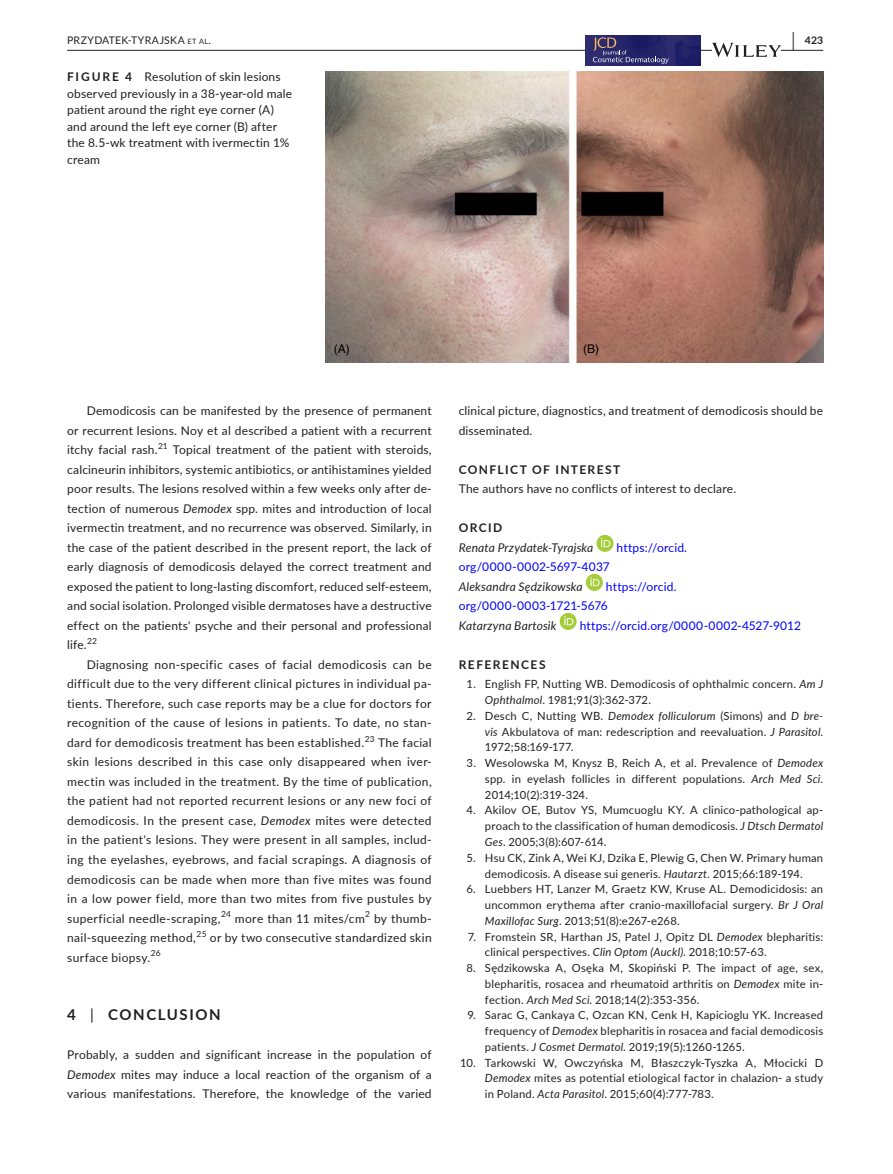
<style>
.page{position:relative;width:893px;height:1174px;background:#fff}
.page>*{position:absolute;margin:0;border:0;box-sizing:border-box;transform-origin:0 0}
.t1{font:700 19.5px "Lato";color:#231f20;scale:.48 1}
.t2{font:700 15px "Lato";letter-spacing:.11em;color:#231f20}
.t3{font:12px/19.5px "Lato";letter-spacing:.015em;color:#231f20;text-align:justify}
.t4{font:12px/19.5px "Lato";letter-spacing:.015em;color:#00f}
.t5{font:italic 12px "Lato";letter-spacing:.015em;color:#231f20}
.t6{font:700 12px "Lato";letter-spacing:.115em;color:#231f20}
.t7{font:12px "Helvetica";color:#000}
.t8{font:11.25px/15.8px "Lato";letter-spacing:.015em;color:#231f20;text-align:justify}
.t9{font:10.5px "Lato";letter-spacing:.025em;color:#231f20}
.t10{font:700 10.5px "Lato";color:#231f20}
.t11{font:8.4px "Lato";color:#231f20}
.s1{font-size:7.35px}
.s2{font-weight:700}
.s3{font-style:italic}
.s4{font-weight:400}
</style>
<div class="page">
<hr style="left:67px;top:50px;width:756px;height:1px;background:#231f20">
<img style="left:585px;top:35px;width:115px;height:30px">
<svg style="left:593px;top:37px;width:76px;height:27px;background:#3c3a73"></svg>
<svg style="left:712px;top:43px;width:69px;height:14px"></svg>
<svg style="left:596px;top:535px;width:17px;height:17px"></svg>
<svg style="left:601px;top:538px;width:9px;height:9px"></svg>
<div style="left:586px;top:574px;width:17px;height:17px;background:#a5cd39;border-radius:50%"></div>
<svg style="left:590px;top:577px;width:10px;height:9px"></svg>
<svg style="left:560px;top:613px;width:17px;height:17px"></svg>
<svg style="left:564px;top:616px;width:9px;height:9px"></svg>
<img style="left:326px;top:72px;width:497px;height:291px">
<h1 class="t1" style="left:792px;top:25px;width:7px">|</h1>
<p class="t9" style="left:67px;top:33px;width:145px">PRZYDATEK-TYRAJSKA <span class="s1">et al</span>.</p>
<p class="t10" style="left:805px;top:33px;width:20px">423</p>
<p class="t3" style="left:67px;top:68px;width:226px;line-height:16.5px;text-align:left"><span class="s2">FIGURE 4</span> Resolution of skin lesions observed previously in a 38-year-old male patient around the right eye corner (A) and around the left eye corner (B) after the 8.5-wk treatment with ivermectin 1% cream</p>
<p class="t7" style="left:334px;top:341px;width:17px">(A)</p>
<p class="t7" style="left:583px;top:341px;width:17px">(B)</p>
<p class="t3" style="left:67px;top:401px;width:366px;text-indent:20px">Demodicosis can be manifested by the presence of permanent or recurrent lesions. Noy et al described a patient with a recurrent itchy facial rash.</p>
<p class="t11" style="left:158px;top:440px;width:11px">21</p>
<p class="t3" style="left:67px;top:440px;width:366px;text-indent:106px">Topical treatment of the patient with steroids, calcineurin inhibitors, systemic antibiotics, or antihistamines yielded poor results. The lesions resolved within a few weeks only after de&shy;tection of numerous <span class="s3">Demodex</span> spp. mites and introduction of local ivermectin treatment, and no recurrence was observed. Similarly, in the case of the patient described in the present report, the lack of early diagnosis of demodicosis delayed the correct treatment and exposed the patient to long-lasting discomfort, reduced self-esteem, and social isolation. Prolonged visible dermatoses have a destructive effect on the patients' psyche and their personal and professional life.</p>
<p class="t11" style="left:87px;top:635px;width:11px">22</p>
<p class="t3" style="left:67px;top:654px;width:366px;text-indent:20px">Diagnosing non-specific cases of facial demodicosis can be difficult due to the very different clinical pictures in individual pa&shy;tients. Therefore, such case reports may be a clue for doctors for recognition of the cause of lesions in patients. To date, no stan&shy;dard for demodicosis treatment has been established.</p>
<p class="t11" style="left:365px;top:732px;width:11px">23</p>
<p class="t3" style="left:67px;top:732px;width:366px;text-indent:311px">The facial skin lesions described in this case only disappeared when iver&shy;mectin was included in the treatment. By the time of publication, the patient had not reported recurrent lesions or any new foci of demodicosis. In the present case, <span class="s3">Demodex</span> mites were detected in the patient's lesions. They were present in all samples, includ&shy;ing the eyelashes, eyebrows, and facial scrapings. A diagnosis of demodicosis can be made when more than five mites was found in a low power field, more than two mites from five pustules by superficial needle-scraping,<sup>24</sup> more than 11 mites/cm<sup>2</sup> by thumb&shy;nail-squeezing method,<sup>25</sup> or by two consecutive standardized skin surface biopsy.<sup>26</sup></p>
<p class="t2" style="left:67px;top:1003px;width:155px">4 <span class="s4">|</span> CONCLUSION</p>
<p class="t3" style="left:67px;top:1044px;width:366px">Probably, a sudden and significant increase in the population of <span class="s3">Demodex</span> mites may induce a local reaction of the organism of a various manifestations. Therefore, the knowledge of the varied</p>
<p class="t3" style="left:459px;top:401px;width:366px">clinical picture, diagnostics, and treatment of demodicosis should be disseminated.</p>
<p class="t6" style="left:459px;top:460px;width:163px">CONFLICT OF INTEREST</p>
<p class="t3" style="left:459px;top:479px;width:279px">The authors have no conflicts of interest to declare.</p>
<p class="t6" style="left:459px;top:519px;width:45px">ORCID</p>
<p class="t5" style="left:459px;top:539px;width:136px">Renata Przydatek-Tyrajska</p>
<p class="t4" style="left:617px;top:537px;width:72px">https://orcid.</p>
<p class="t4" style="left:459px;top:557px;width:153px">org/0000-0002-5697-4037</p>
<p class="t5" style="left:459px;top:578px;width:126px">Aleksandra Sędzikowska</p>
<p class="t4" style="left:459px;top:576px;width:219px;text-indent:147px">https://orcid. org/0000-0003-1721-5676</p>
<p class="t5" style="left:459px;top:617px;width:99px">Katarzyna Bartosik</p>
<p class="t4" style="left:580px;top:615px;width:223px">https://orcid.org/0000-0002-4527-9012</p>
<p class="t6" style="left:459px;top:655px;width:88px">REFERENCES</p>
<p class="t8" style="left:485px;top:676px;width:340px;text-indent:-18px">1. English FP, Nutting WB. Demodicosis of ophthalmic concern. <span class="s3">Am J<br>Ophthalmol</span>. 1981;91(3):362-372.</p>
<p class="t8" style="left:485px;top:707px;width:340px;text-indent:-18px">2. Desch C, Nutting WB. <span class="s3">Demodex folliculorum</span> (Simons) and <span class="s3">D bre&shy;vis</span> Akbulatova of man: redescription and reevaluation. <span class="s3">J Parasitol</span>.<br>1972;58:169-177.</p>
<p class="t8" style="left:485px;top:754px;width:340px;text-indent:-18px">3. Wesolowska M, Knysz B, Reich A, et al. Prevalence of <span class="s3">Demodex </span>spp. in eyelash follicles in different populations. <span class="s3">Arch Med Sci</span>.<br>2014;10(2):319-324.</p>
<p class="t8" style="left:485px;top:802px;width:340px;text-indent:-18px">4. Akilov OE, Butov YS, Mumcuoglu KY. A clinico-pathological ap&shy;proach to the classification of human demodicosis. <span class="s3">J Dtsch Dermatol Ges</span>. 2005;3(8):607-614.</p>
<p class="t8" style="left:467px;top:849px;width:358px;text-align:center">5. Hsu CK, Zink A, Wei KJ, Dzika E, Plewig G, Chen W. Primary human demodicosis. A disease sui generis. <span class="s3">Hautarzt</span>. 2015;66:189-194.</p>
<p class="t8" style="left:485px;top:880px;width:340px;text-indent:-18px">6. Luebbers HT, Lanzer M, Graetz KW, Kruse AL. Demodicidosis: an uncommon erythema after cranio-maxillofacial surgery. <span class="s3">Br J Oral Maxillofac Surg</span>. 2013;51(8):e267-e268.</p>
<p class="t8" style="left:485px;top:928px;width:340px;text-indent:-17px">7. Fromstein SR, Harthan JS, Patel J, Opitz DL <span class="s3">Demodex</span> blepharitis: clinical perspectives. <span class="s3">Clin Optom (Auckl)</span>. 2018;10:57-63.</p>
<p class="t8" style="left:485px;top:959px;width:340px;text-indent:-18px">8. Sędzikowska A, Osęka M, Skopiński P. The impact of age, sex, blepharitis, rosacea and rheumatoid arthritis on <span class="s3">Demodex</span> mite in&shy;fection. <span class="s3">Arch Med Sci</span>. 2018;14(2):353-356.</p>
<p class="t8" style="left:485px;top:1006px;width:340px;text-indent:-17px">9. Sarac G, Cankaya C, Ozcan KN, Cenk H, Kapicioglu YK. Increased frequency of <span class="s3">Demodex</span> blepharitis in rosacea and facial demodicosis patients. <span class="s3">J Cosmet Dermatol</span>. 2019;19(5):1260-1265.</p>
<p class="t8" style="left:485px;top:1054px;width:340px;text-indent:-25px">10. Tarkowski W, Owczyńska M, Błaszczyk-Tyszka A, Młocicki D <span class="s3">Demodex</span> mites as potential etiological factor in chalazion- a study in Poland. <span class="s3">Acta Parasitol</span>. 2015;60(4):777-783.</p>
</div>
